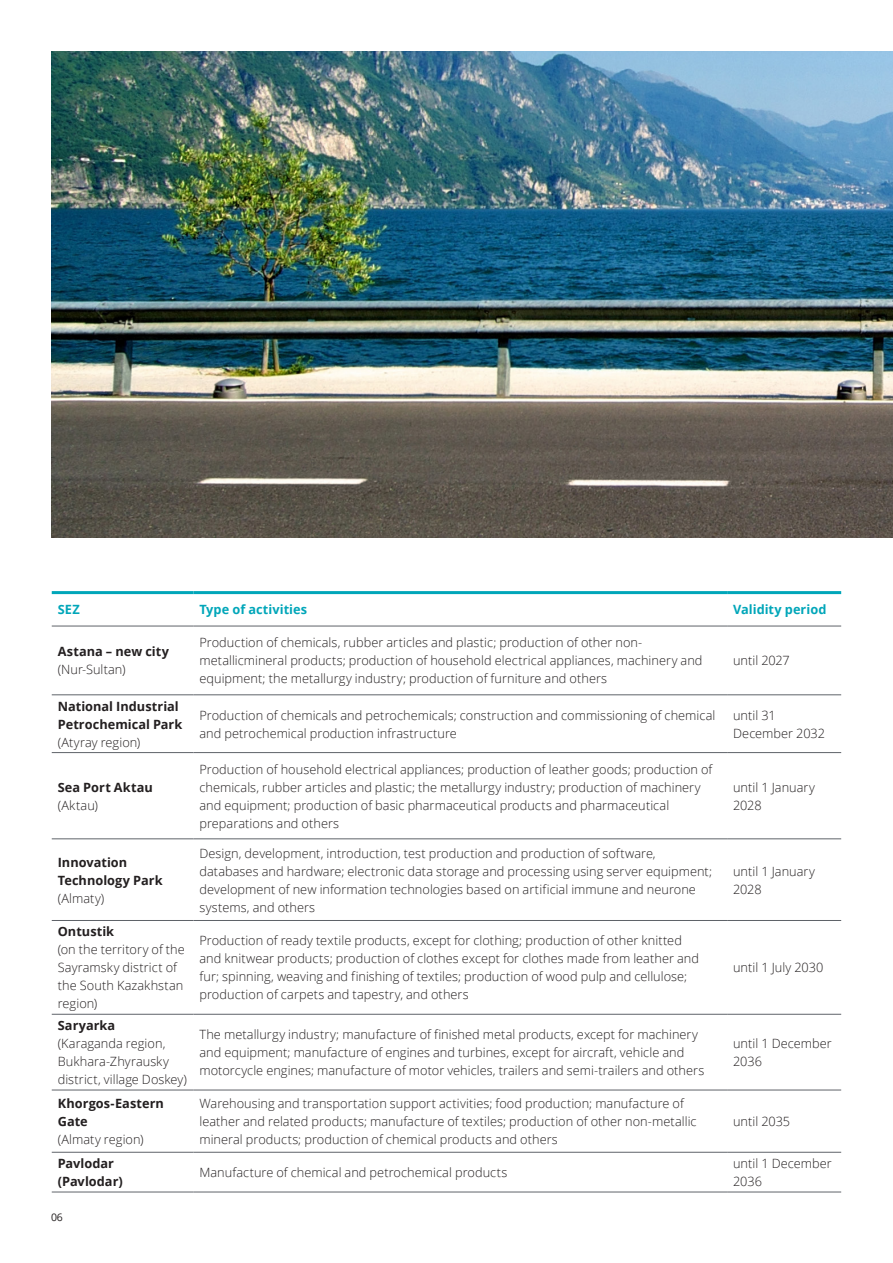
<style>
.page{position:relative;width:893px;height:1263px;background:#fff}
.page>*{position:absolute;margin:0;border:0;box-sizing:border-box;transform-origin:0 0}
.t1{font:300 12.75px/18px "Open Sans";letter-spacing:.005em;color:#231f20}
.t2{font:700 12.75px/18px "Open Sans";color:#231f20}
.t3{font:700 12.75px "Open Sans";letter-spacing:.005em;color:#00a6b9}
.t4{font:10.5px "Open Sans";color:#231f20}
</style>
<div class="page">
<hr style="left:52px;top:591px;width:141px;height:3px;background:#00a6b9">
<hr style="left:193px;top:591px;width:534px;height:3px;background:#00a6b9">
<hr style="left:727px;top:591px;width:114px;height:3px;background:#00a6b9">
<hr style="left:52px;top:626px;width:141px;height:1px;background:#5f6369">
<hr style="left:193px;top:626px;width:534px;height:1px;background:#5f6369">
<hr style="left:727px;top:626px;width:114px;height:1px;background:#5f6369">
<hr style="left:52px;top:694px;width:141px;height:1px;background:#5f6369">
<hr style="left:193px;top:694px;width:534px;height:1px;background:#5f6369">
<hr style="left:727px;top:694px;width:114px;height:1px;background:#5f6369">
<hr style="left:52px;top:752px;width:141px;height:1px;background:#5f6369">
<hr style="left:193px;top:752px;width:534px;height:1px;background:#5f6369">
<hr style="left:727px;top:752px;width:114px;height:1px;background:#5f6369">
<hr style="left:52px;top:838px;width:141px;height:1px;background:#5f6369">
<hr style="left:193px;top:838px;width:534px;height:1px;background:#5f6369">
<hr style="left:727px;top:838px;width:114px;height:1px;background:#5f6369">
<hr style="left:52px;top:920px;width:141px;height:1px;background:#5f6369">
<hr style="left:193px;top:920px;width:534px;height:1px;background:#5f6369">
<hr style="left:727px;top:920px;width:114px;height:1px;background:#5f6369">
<hr style="left:52px;top:1014px;width:141px;height:1px;background:#5f6369">
<hr style="left:193px;top:1014px;width:534px;height:1px;background:#5f6369">
<hr style="left:727px;top:1014px;width:114px;height:1px;background:#5f6369">
<hr style="left:52px;top:1090px;width:141px;height:1px;background:#5f6369">
<hr style="left:193px;top:1090px;width:534px;height:1px;background:#5f6369">
<hr style="left:727px;top:1090px;width:114px;height:1px;background:#5f6369">
<hr style="left:52px;top:1152px;width:141px;height:1px;background:#5f6369">
<hr style="left:193px;top:1152px;width:534px;height:1px;background:#5f6369">
<hr style="left:727px;top:1152px;width:114px;height:1px;background:#5f6369">
<hr style="left:52px;top:1191px;width:141px;height:1px;background:#5f6369">
<hr style="left:193px;top:1191px;width:534px;height:1px;background:#5f6369">
<hr style="left:727px;top:1191px;width:114px;height:1px;background:#5f6369">
<img style="left:52px;top:51px;width:841px;height:486px">
<p class="t3" style="left:58px;top:600px;width:23px">SEZ</p>
<p class="t3" style="left:199px;top:600px;width:109px">Type of activities</p>
<p class="t3" style="left:733px;top:600px;width:95px">Validity period</p>
<p class="t2" style="left:58px;top:642px;width:113px">Astana – new city</p>
<p class="t1" style="left:58px;top:660px;width:69px">(Nur-Sultan)</p>
<p class="t1" style="left:199px;top:633px;width:505px">Production of chemicals, rubber articles and plastic; production of other non&shy;metallicmineral products; production of household electrical appliances, machinery and equipment; the metallurgy industry; production of furniture and others</p>
<p class="t1" style="left:733px;top:651px;width:58px">until 2027</p>
<p class="t2" style="left:58px;top:697px;width:126px">National Industrial<br>Petrochemical Park</p>
<p class="t1" style="left:58px;top:733px;width:84px">(Atyray region)</p>
<p class="t2" style="left:58px;top:778px;width:97px">Sea Port Aktau</p>
<p class="t1" style="left:58px;top:796px;width:42px">(Aktau)</p>
<p class="t2" style="left:58px;top:852px;width:106px">Innovation<br>Technology Park</p>
<p class="t1" style="left:58px;top:888px;width:48px">(Almaty)</p>
<p class="t1" style="left:199px;top:706px;width:517px">Production of chemicals and petrochemicals; construction and commissioning of chemical and petrochemical production infrastructure</p>
<p class="t1" style="left:733px;top:706px;width:93px">until 31<br>December 2032</p>
<p class="t1" style="left:199px;top:760px;width:514px">Production of household electrical appliances; production of leather goods; production of chemicals, rubber articles and plastic; the metallurgy industry; production of machinery and equipment; production of basic pharmaceutical products and pharmaceutical preparations and others</p>
<p class="t1" style="left:199px;top:843px;width:514px">Design, development, introduction, test production and production of software, databases and hardware; electronic data storage and processing using server equipment; development of new information technologies based on artificial immune and neurone systems, and others</p>
<p class="t1" style="left:733px;top:778px;width:83px">until 1 January<br>2028</p>
<p class="t1" style="left:733px;top:861px;width:83px">until 1 January<br>2028</p>
<p class="t2" style="left:58px;top:922px;width:58px">Ontustik</p>
<p class="t1" style="left:58px;top:940px;width:129px">(on the territory of the<br>Sayramsky district of the South Kazakhstan region)</p>
<p class="t1" style="left:199px;top:931px;width:501px">Production of ready textile products, except for clothing; production of other knitted and knitwear products; production of clothes except for clothes made from leather and fur; spinning, weaving and finishing of textiles; production of wood pulp and cellulose; production of carpets and tapestry, and others</p>
<p class="t1" style="left:733px;top:958px;width:92px">until 1 July 2030</p>
<p class="t2" style="left:58px;top:1016px;width:59px">Saryarka</p>
<p class="t1" style="left:58px;top:1034px;width:131px">(Karaganda region,<br>Bukhara-Zhyrausky district, village Doskey)</p>
<p class="t1" style="left:199px;top:1025px;width:506px">The metallurgy industry; manufacture of finished metal products, except for machinery and equipment; manufacture of engines and turbines, except for aircraft, vehicle and motorcycle engines; manufacture of motor vehicles, trailers and semi-trailers and others</p>
<p class="t1" style="left:733px;top:1034px;width:100px">until 1 December<br>2036</p>
<p class="t2" style="left:58px;top:1094px;width:108px">Khorgos-Eastern<br>Gate</p>
<p class="t1" style="left:58px;top:1130px;width:87px">(Almaty region)</p>
<p class="t1" style="left:199px;top:1094px;width:499px">Warehousing and transportation support activities; food production; manufacture of leather and related products; manufacture of textiles; production of other non-metallic mineral products; production of chemical products and others</p>
<p class="t1" style="left:733px;top:1112px;width:59px">until 2035</p>
<p class="t2" style="left:58px;top:1154px;width:58px">Pavlodar</p>
<p class="t2" style="left:58px;top:1172px;width:66px">(Pavlodar)</p>
<p class="t4" style="left:51px;top:1210px;width:13px">06</p>
<p class="t1" style="left:199px;top:1163px;width:309px">Manufacture of chemical and petrochemical products</p>
<p class="t1" style="left:733px;top:1154px;width:100px">until 1 December<br>2036</p>
</div>
